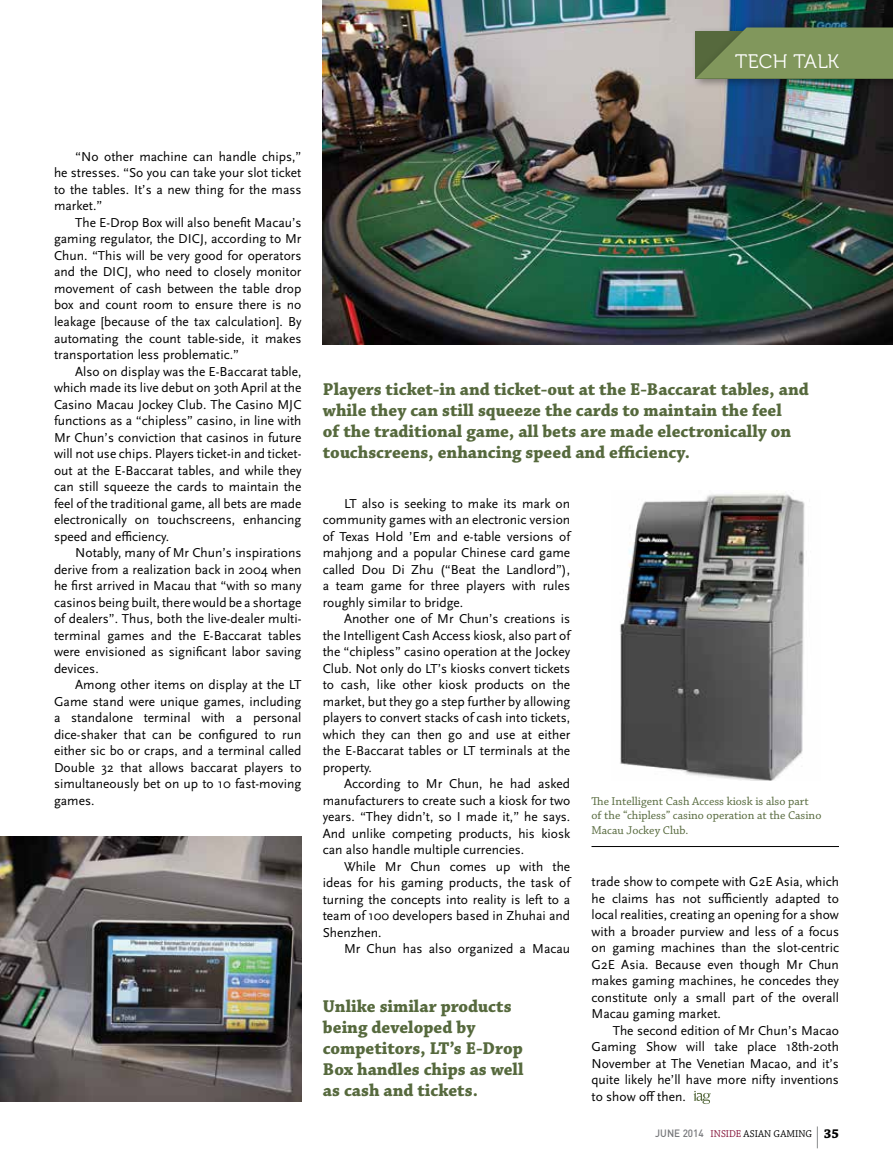
<style>
.page{position:relative;width:893px;height:1170px;background:#fff}
.page>*{position:absolute;margin:0;border:0;box-sizing:border-box;transform-origin:0 0}
.t1{font:19.5px "Museo 300";color:#fff}
.t2{font:700 18px/21px "Chaparral Pro";color:#56693d}
.t3{font:13.5px/16.5px "Scala Sans Pro";color:#000;text-align:justify}
.t4{font:12px/14.4px "Chaparral Pro";color:#56693d}
.t5{font:10.5px "Chaparral Pro";color:#000;scale:.95 1}
.s1{font-family:"DIN";font-weight:500;color:#77787b}
.s2{color:#831036}
.s3{font-weight:700;font-size:13.5px}
</style>
<div class="page">
<svg style="left:817px;top:1126px;width:1px;height:22px"></svg>
<img style="left:323px;top:0;width:570px;height:344px">
<div style="left:691px;top:27px;width:202px;height:62px;background:#000;opacity:.25"></div>
<div style="left:692px;top:18px;width:201px;height:69px;background:#000;opacity:.25"></div>
<svg style="left:696px;top:27px;width:197px;height:52px;background:#7b9059"></svg>
<img style="left:0;top:836px;width:301px;height:265px">
<img style="left:620px;top:490px;width:185px;height:290px">
<hr style="left:591px;top:846px;width:248px;height:1px;background:#000">
<svg style="left:693px;top:1091px;width:18px;height:12px"></svg>
<h1 class="t1" style="left:735px;top:50px;width:27px">TECH</h1>
<h1 class="t1" style="left:793px;top:50px;width:24px">TALK</h1>
<p class="t3" style="left:54px;top:148px;width:249px;text-indent:21px">“No other machine can handle chips,” he stresses. “So you can take your slot ticket to the tables. It’s a new thing for the mass market.”</p>
<p class="t3" style="left:54px;top:214px;width:249px;text-indent:21px">The E-Drop Box will also benefit Macau’s gaming regulator, the DICJ, according to Mr Chun. “This will be very good for operators and the DICJ, who need to closely monitor movement of cash between the table drop box and count room to ensure there is no leakage [because of the tax calculation]. By automating the count table-side, it makes transportation less problematic.”</p>
<p class="t3" style="left:54px;top:363px;width:249px;text-indent:21px">Also on display was the E-Baccarat table, which made its live debut on 30th April at the Casino Macau Jockey Club. The Casino MJC functions as a “chipless” casino, in line with Mr Chun’s conviction that casinos in future will not use chips. Players ticket-in and ticket&shy;out at the E-Baccarat tables, and while they can still squeeze the cards to maintain the feel of the traditional game, all bets are made electronically on touchscreens, enhancing speed and efficiency.</p>
<p class="t3" style="left:54px;top:544px;width:249px;text-indent:21px">Notably, many of Mr Chun’s inspirations derive from a realization back in 2004 when he first arrived in Macau that “with so many casinos being built, there would be a shortage of dealers”. Thus, both the live-dealer multi&shy;terminal games and the E-Baccarat tables were envisioned as significant labor saving devices.</p>
<p class="t3" style="left:54px;top:676px;width:249px;text-indent:21px">Among other items on display at the LT Game stand were unique games, including a standalone terminal with a personal dice-shaker that can be configured to run either sic bo or craps, and a terminal called Double 32 that allows baccarat players to simultaneously bet on up to 10 fast-moving games.</p>
<h2 class="t2" style="left:323px;top:379px;width:487px">Players ticket-in and ticket-out at the E-Baccarat tables, and while they can still squeeze the cards to maintain the feel<br>of the traditional game, all bets are made electronically on touchscreens, enhancing speed and efficiency.</h2>
<p class="t3" style="left:323px;top:495px;width:249px;text-indent:21px">LT also is seeking to make its mark on community games with an electronic version of Texas Hold ’Em and e-table versions of mahjong and a popular Chinese card game called Dou Di Zhu (“Beat the Landlord”), a team game for three players with rules roughly similar to bridge.</p>
<p class="t3" style="left:323px;top:610px;width:249px;text-indent:21px">Another one of Mr Chun’s creations is the Intelligent Cash Access kiosk, also part of the “chipless” casino operation at the Jockey Club. N ot only do LT’s kiosks convert tickets to cash, like other kiosk products on the market, but they go a step further by allowing players to convert stacks of cash into tickets, which they can then go and use at either the E-Baccarat tables or LT terminals at the property.</p>
<p class="t3" style="left:323px;top:775px;width:249px;text-indent:21px">According to Mr Chun, he had asked manufacturers to create such a kiosk for two years. “They didn’t, so I made it,” he says.<br>And unlike competing products, his kiosk can also handle multiple currencies.</p>
<p class="t3" style="left:323px;top:858px;width:249px;text-indent:21px">While Mr Chun comes up with the ideas for his gaming products, the task of turning the concepts into reality is left to a team of 100 developers based in Zhuhai and Shenzhen.</p>
<p class="t3" style="left:344px;top:940px;width:228px">Mr Chun has also organized a Macau</p>
<h2 class="t2" style="left:323px;top:996px;width:202px">Unlike similar products being developed by competitors, LT’s e-drop box handles chips as well as cash and tickets.</h2>
<p class="t4" style="left:591px;top:794px;width:231px">The Intelligent Cash Access kiosk is also part of the “chipless” casino operation at the Casino<br>Macau Jockey Club.</p>
<p class="t3" style="left:591px;top:873px;width:249px">trade show to compete with G2E Asia, which he claims has not sufficiently adapted to local realities, creating an opening for a show with a broader purview and less of a focus on gaming machines than the slot-centric G2E Asia. Because even though Mr Chun makes gaming machines, he concedes they constitute only a small part of the overall Macau gaming market.</p>
<p class="t3" style="left:591px;top:1021px;width:249px;text-indent:21px">The second edition of Mr Chun’s Macao Gaming Show will take place 18th-20th N ovember at The Venetian Macao, and it’s quite likely he’ll have more nifty inventions to show off then.</p>
<p class="t5" style="left:655px;top:1127px;width:195px"><span class="s1">JUNE 2014</span> <span class="s2">inside</span> asian gaming <span class="s3">35</span></p>
</div>
